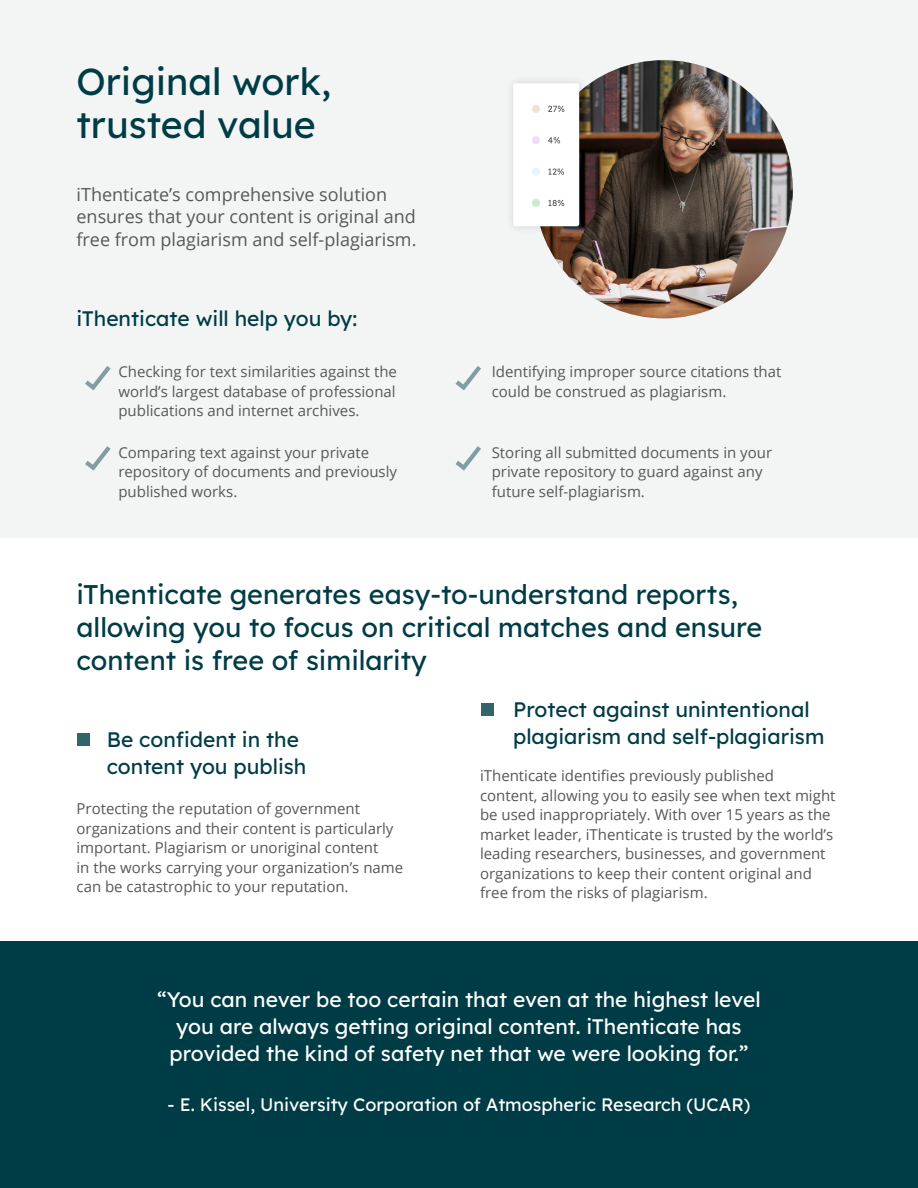
<style>
.page{position:relative;width:918px;height:1188px;background:#fff}
.page>*{position:absolute;margin:0;border:0;box-sizing:border-box;transform-origin:0 0}
.t1{font:37.5px/43.5px "Lexend Deca";color:#003c46}
.t2{font:27px/33px "Lexend Deca";color:#003c46}
.t3{font:21px/27px "Lexend Deca";color:#fff;text-align:center}
.t4{font:21px/27px "Lexend Deca";color:#003c46}
.t5{font:18px/22.5px "Open Sans";color:#585758}
.t6{font:18px "Lexend Deca";color:#fff}
.t7{font:15px/19.5px "Open Sans";color:#585758}
</style>
<div class="page">
<div style="left:0;top:942px;width:918px;height:246px;background:#003c46"></div>
<div style="left:0;top:0;width:918px;height:538px;background:#f3f5f5"></div>
<svg style="left:456px;top:366px;width:25px;height:24px"></svg>
<svg style="left:85px;top:366px;width:26px;height:24px"></svg>
<svg style="left:456px;top:446px;width:25px;height:25px"></svg>
<svg style="left:85px;top:446px;width:26px;height:25px"></svg>
<img style="left:535px;top:60px;width:258px;height:258px;border-radius:129px">
<div style="left:504px;top:74px;width:84px;height:162px;background:#000;opacity:.15"></div>
<div style="left:513px;top:83px;width:66px;height:143px;background:#fff;border-radius:3px"></div>
<div style="left:532px;top:167px;width:8px;height:9px;background:#e6f5ff;border-radius:50%"></div>
<div style="left:532px;top:136px;width:8px;height:8px;background:#eddefa;border-radius:50%"></div>
<div style="left:532px;top:199px;width:8px;height:8px;background:#c9edcc;border-radius:50%"></div>
<div style="left:532px;top:105px;width:8px;height:8px;background:#f0e3cf;border-radius:50%"></div>
<svg style="left:548px;top:106px;width:16px;height:6px"></svg>
<svg style="left:548px;top:137px;width:12px;height:6px"></svg>
<svg style="left:548px;top:168px;width:16px;height:7px"></svg>
<svg style="left:548px;top:200px;width:16px;height:6px"></svg>
<div style="left:77px;top:734px;width:13px;height:12px;background:#33646a"></div>
<div style="left:481px;top:703px;width:13px;height:13px;background:#33646a"></div>
<h1 class="t1" style="left:77px;top:57px;width:256px">Original work, trusted value</h1>
<p class="t5" style="left:77px;top:183px;width:341px">iThenticate’s comprehensive solution ensures that your content is original and free from plagiarism and self-plagiarism.</p>
<h3 class="t4" style="left:77px;top:304px;width:282px">iThenticate will help you by:</h3>
<p class="t7" style="left:118px;top:362px;width:280px;text-align:justify">Checking for text similarities against the world’s largest database of professional publications and internet archives.</p>
<p class="t7" style="left:492px;top:362px;width:291px">Identifying improper source citations that could be construed as plagiarism.</p>
<p class="t7" style="left:118px;top:442px;width:280px">Comparing text against your private repository of documents and previously published works.</p>
<p class="t7" style="left:492px;top:442px;width:282px">Storing all submitted documents in your private repository to guard against any future self-plagiarism.</p>
<h2 class="t2" style="left:77px;top:576px;width:687px">iThenticate generates easy-to-understand reports, allowing you to focus on critical matches and ensure content is free of similarity</h2>
<h3 class="t4" style="left:107px;top:724px;width:201px">Be confident in the content you publish</h3>
<p class="t7" style="left:77px;top:798px;width:328px">Protecting the reputation of government organizations and their content is particularly important. Plagiarism or unoriginal content<br>in the works carrying your organization’s name can be catastrophic to your reputation.</p>
<h3 class="t4" style="left:513px;top:695px;width:313px">Protect against unintentional plagiarism and self-plagiarism</h3>
<p class="t7" style="left:480px;top:766px;width:357px">iThenticate identifies previously published<br>content, allowing you to easily see when text might be used inappropriately. With over 15 years as the market leader, iThenticate is trusted by the world’s leading researchers, businesses, and government organizations to keep their content original and free from the risks of plagiarism.</p>
<h3 class="t3" style="left:157px;top:985px;width:605px">“You can never be too certain that even at the highest level you are always getting original content. iThenticate has provided the kind of safety net that we were looking for.”</h3>
<p class="t6" style="left:168px;top:1092px;width:584px">- E. Kissel, University Corporation of Atmospheric Research (UCAR)</p>
</div>
